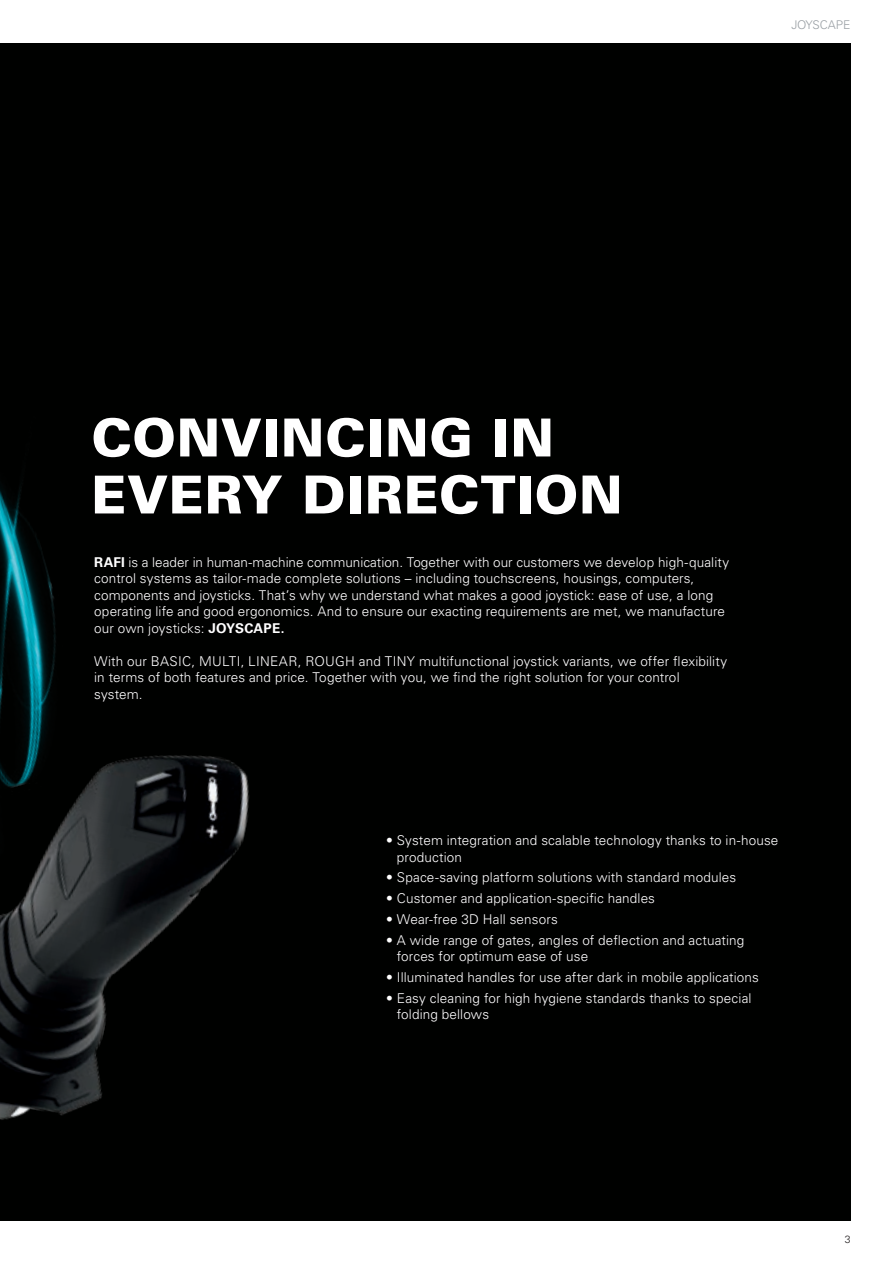
<style>
.page{position:relative;width:893px;height:1263px;background:#fff}
.page>*{position:absolute;margin:0;border:0;box-sizing:border-box;transform-origin:0 0}
.Headline_größe_varia{font:900 52.5px/57px "Univers LT Std";letter-spacing:.015em;color:#fff}
.Paginierung{font:300 13.5px/16.5px "Univers LT Std";letter-spacing:.01em;color:#fff}
.Seitenheader_oben{font:300 12px "Univers LT Std";color:#999fa4}
.t1{font:300 10.5px "Univers LT Std";color:#231f20}
.s1{font-weight:700}
</style>
<div class="page">
<div style="left:0;top:43px;width:850px;height:1177px;background:#000100"></div>
<img style="left:0;top:755px;width:360px;height:466px">
<img style="left:0;top:488px;width:57px;height:491px">
<p class="Seitenheader_oben" style="left:791px;top:17px;width:60px">JOYSCAPE</p>
<p class="Headline_größe_varia" style="left:91px;top:409px;width:533px">CONVINCING IN<br>EVERY DIRECTION</p>
<p class="Paginierung" style="left:94px;top:554px;width:636px"><span class="s1">RAFI</span> is a leader in human-machine communication. Together with our customers we develop high-quality control systems as tailor-made complete solutions – including touchscreens, housings, computers, components and joysticks. That’s why we understand what makes a good joystick: ease of use, a long operating life and good ergonomics. And to ensure our exacting requirements are met, we manufacture our own joysticks: <span class="s1">JOYSCAPE.</span></p>
<p class="Paginierung" style="left:94px;top:653px;width:634px">With our BASIC, MULTI, LINEAR, ROUGH and TINY multifunctional joystick variants, we offer flexibility in terms of both features and price. Together with you, we find the right solution for your control system.</p>
<p class="Paginierung" style="left:397px;top:832px;width:383px;text-indent:-11px">• System integration and scalable technology thanks to in-house production</p>
<p class="Paginierung" style="left:386px;top:869px;width:352px">• Space-saving platform solutions with standard modules</p>
<p class="Paginierung" style="left:386px;top:890px;width:270px">• Customer and application-specific handles</p>
<p class="Paginierung" style="left:386px;top:911px;width:173px">• Wear-free 3D Hall sensors</p>
<p class="Paginierung" style="left:397px;top:931px;width:349px;text-indent:-11px">• A wide range of gates, angles of deflection and actuating forces for optimum ease of use</p>
<p class="Paginierung" style="left:386px;top:969px;width:374px">• Illuminated handles for use after dark in mobile applications</p>
<p class="Paginierung" style="left:397px;top:989px;width:356px;text-indent:-11px">• Easy cleaning for high hygiene standards thanks to special folding bellows</p>
<p class="t1" style="left:845px;top:1233px;width:7px">3</p>
</div>
